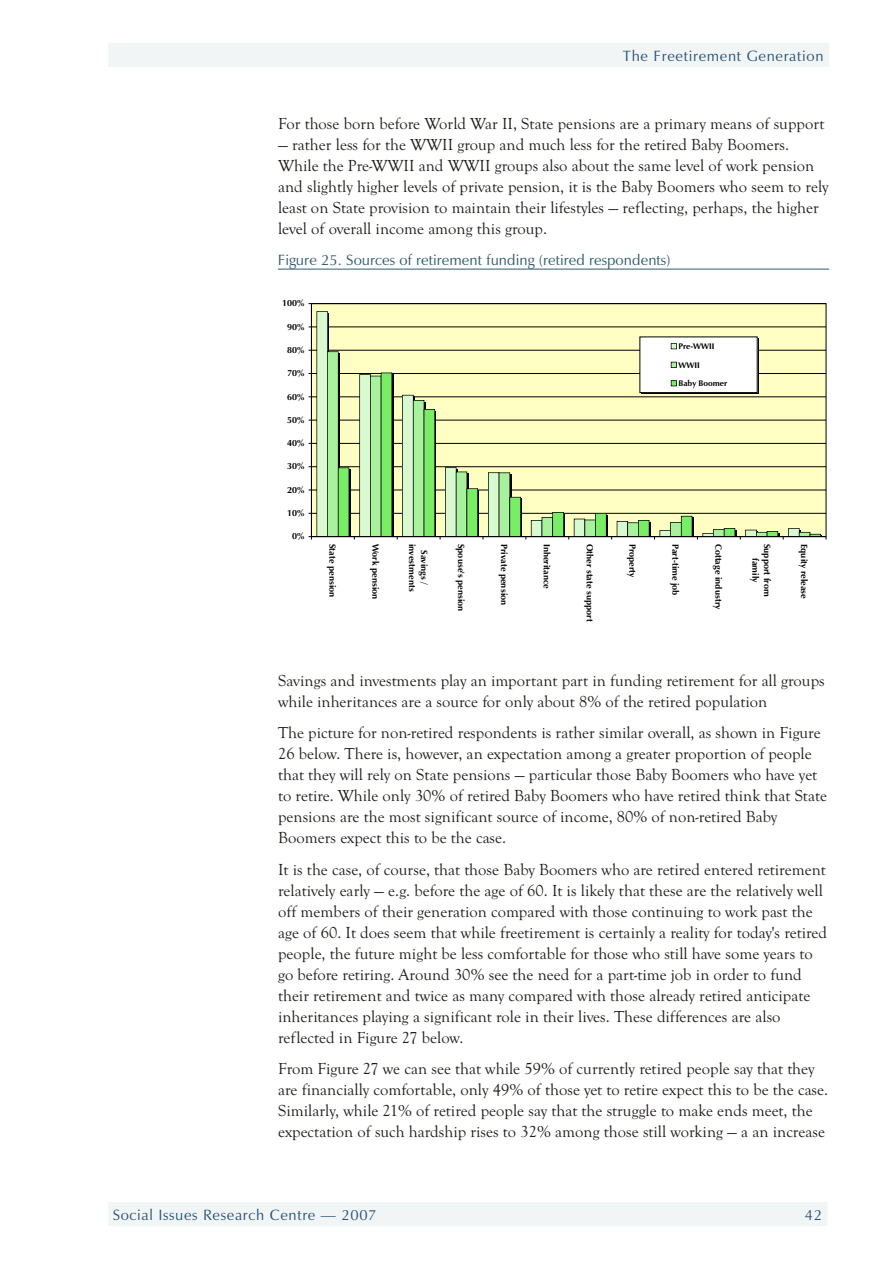
<style>
.page{position:relative;width:894px;height:1263px;background:#fff}
.page>*{position:absolute;margin:0;border:0;box-sizing:border-box;transform-origin:0 0}
.t1{font:16.5px/21px "Goudy Old Style";letter-spacing:.005em;color:#1f1a17}
.t2{font:15px "Zapf Humnst BT";letter-spacing:.04em;color:#265273}
.t3{font:15px "Zapf Humnst BT";color:#30596b}
.t4{font:700 9px/11.9px "Zapf Humnst BT";color:#000;text-align:center}
.t5{font:700 8.25px "Zapf Humnst BT";color:#000}
</style>
<div class="page">
<div style="left:108px;top:43px;width:721px;height:24px;background:#f2f5f5"></div>
<div style="left:108px;top:1202px;width:720px;height:24px;background:#f2f5f5"></div>
<div style="left:311px;top:304px;width:515px;height:233px;background:#ffffc4"></div>
<hr style="left:311px;top:490px;width:515px;height:1px;background:#000">
<hr style="left:311px;top:466px;width:515px;height:1px;background:#000">
<hr style="left:311px;top:443px;width:515px;height:1px;background:#000">
<hr style="left:311px;top:420px;width:515px;height:1px;background:#000">
<hr style="left:311px;top:397px;width:515px;height:1px;background:#000">
<hr style="left:311px;top:373px;width:515px;height:1px;background:#000">
<hr style="left:311px;top:350px;width:515px;height:1px;background:#000">
<hr style="left:311px;top:327px;width:515px;height:1px;background:#000">
<hr style="left:328px;top:313px;width:1px;height:224px;background:#000">
<hr style="left:338px;top:353px;width:2px;height:184px;background:#000">
<hr style="left:424px;top:402px;width:2px;height:135px;background:#000">
<hr style="left:510px;top:474px;width:1px;height:63px;background:#000">
<hr style="left:435px;top:411px;width:1px;height:126px;background:#000">
<hr style="left:478px;top:490px;width:1px;height:47px;background:#000">
<hr style="left:521px;top:499px;width:1px;height:38px;background:#000">
<div style="left:317px;top:312px;width:11px;height:225px;background:#d9fad1"></div>
<hr style="left:327px;top:312px;width:1px;height:225px;background:#000">
<hr style="left:316px;top:312px;width:1px;height:225px;background:#000">
<svg style="left:316px;top:311px;width:12px;height:1px"></svg>
<div style="left:360px;top:375px;width:10px;height:162px;background:#d9fad1"></div>
<hr style="left:359px;top:375px;width:1px;height:162px;background:#000">
<div style="left:403px;top:395px;width:10px;height:142px;background:#d9fad1"></div>
<hr style="left:402px;top:395px;width:1px;height:142px;background:#000">
<div style="left:445px;top:468px;width:11px;height:69px;background:#d9fad1"></div>
<hr style="left:445px;top:468px;width:1px;height:69px;background:#000">
<div style="left:488px;top:473px;width:11px;height:64px;background:#d9fad1"></div>
<hr style="left:488px;top:473px;width:1px;height:64px;background:#000">
<div style="left:328px;top:352px;width:10px;height:185px;background:#a8f29e"></div>
<hr style="left:338px;top:352px;width:1px;height:185px;background:#000">
<div style="left:370px;top:376px;width:11px;height:161px;background:#a8f29e"></div>
<hr style="left:370px;top:376px;width:1px;height:161px;background:#000">
<div style="left:413px;top:400px;width:11px;height:137px;background:#a8f29e"></div>
<hr style="left:424px;top:400px;width:1px;height:137px;background:#000">
<hr style="left:413px;top:400px;width:1px;height:137px;background:#000">
<svg style="left:402px;top:395px;width:23px;height:6px"></svg>
<div style="left:456px;top:472px;width:11px;height:65px;background:#a8f29e"></div>
<hr style="left:467px;top:472px;width:1px;height:65px;background:#000">
<hr style="left:456px;top:472px;width:1px;height:65px;background:#000">
<svg style="left:445px;top:467px;width:23px;height:6px"></svg>
<div style="left:499px;top:473px;width:11px;height:64px;background:#a8f29e"></div>
<hr style="left:509px;top:473px;width:1px;height:64px;background:#000">
<hr style="left:499px;top:473px;width:1px;height:64px;background:#000">
<svg style="left:488px;top:472px;width:23px;height:1px"></svg>
<div style="left:338px;top:468px;width:11px;height:69px;background:#7aed66"></div>
<hr style="left:349px;top:468px;width:1px;height:69px;background:#000">
<hr style="left:338px;top:468px;width:1px;height:69px;background:#000">
<div style="left:381px;top:373px;width:11px;height:164px;background:#7aed66"></div>
<hr style="left:392px;top:373px;width:1px;height:164px;background:#000">
<hr style="left:381px;top:373px;width:1px;height:164px;background:#000">
<svg style="left:359px;top:373px;width:33px;height:4px"></svg>
<div style="left:424px;top:409px;width:11px;height:128px;background:#7aed66"></div>
<hr style="left:434px;top:409px;width:1px;height:128px;background:#000">
<hr style="left:424px;top:409px;width:1px;height:128px;background:#000">
<div style="left:467px;top:489px;width:11px;height:48px;background:#7aed66"></div>
<hr style="left:477px;top:489px;width:1px;height:48px;background:#000">
<hr style="left:467px;top:489px;width:1px;height:48px;background:#000">
<div style="left:510px;top:497px;width:11px;height:40px;background:#7aed66"></div>
<hr style="left:520px;top:497px;width:1px;height:40px;background:#000">
<svg style="left:509px;top:497px;width:12px;height:1px"></svg>
<hr style="left:311px;top:304px;width:1px;height:233px;background:#000">
<svg style="left:309px;top:512px;width:518px;height:28px"></svg>
<hr style="left:757px;top:338px;width:2px;height:56px;background:#000">
<hr style="left:641px;top:393px;width:118px;height:1px;background:#000">
<div style="left:640px;top:337px;width:117px;height:56px;background:#fff"></div>
<div style="left:640px;top:337px;width:117px;height:56px;border:1px solid #000"></div>
<svg style="left:671px;top:343px;width:6px;height:7px"></svg>
<svg style="left:671px;top:362px;width:6px;height:6px"></svg>
<svg style="left:671px;top:380px;width:6px;height:7px"></svg>
<hr style="left:278px;top:269px;width:551px;height:1px;background:#30596b">
<p class="t2" style="left:623px;top:50px;width:202px">The Freetirement Generation</p>
<p class="t1" style="left:278px;top:113px;width:548px">For those born before World War II, State pensions are a primary means of support</p>
<p class="t1" style="left:278px;top:134px;width:552px">— rather less for the WWII group and much less for the retired Baby Boomers.<br>While the Pre-WWII and WWII groups also about the same level of work pension and slightly higher levels of private pension, it is the Baby Boomers who seem to rely least on State provision to maintain their lifestyles — reflecting, perhaps, the higher level of overall income among this group.</p>
<p class="t3" style="left:278px;top:253px;width:394px">Figure 25. Sources of retirement funding (retired respondents)</p>
<p class="t4" style="left:282px;top:298px;width:24px">100%</p>
<p class="t4" style="left:287px;top:321px;width:19px">90%</p>
<p class="t4" style="left:287px;top:345px;width:19px">80%</p>
<p class="t4" style="left:287px;top:368px;width:19px">70%</p>
<p class="t4" style="left:287px;top:391px;width:19px">60%</p>
<p class="t4" style="left:287px;top:415px;width:19px">50%</p>
<p class="t4" style="left:287px;top:438px;width:19px">40%</p>
<p class="t4" style="left:287px;top:461px;width:19px">30%</p>
<p class="t4" style="left:287px;top:484px;width:19px">20%</p>
<p class="t4" style="left:287px;top:508px;width:19px">10%</p>
<p class="t4" style="left:292px;top:531px;width:14px">0%</p>
<p class="t5" style="left:678px;top:343px;width:37px">Pre-WWII</p>
<p class="t5" style="left:678px;top:361px;width:23px">WWII</p>
<p class="t5" style="left:678px;top:380px;width:50px">Baby Boomer</p>
<p class="t4" style="left:338px;top:544px;width:55px;rotate:90deg">State pension</p>
<p class="t4" style="left:381px;top:544px;width:57px;rotate:90deg">Work pension</p>
<p class="t4" style="left:429px;top:544px;width:49px;rotate:90deg">Savings / investments</p>
<p class="t4" style="left:466px;top:544px;width:69px;rotate:90deg">Spouse's pension</p>
<p class="t4" style="left:509px;top:544px;width:63px;rotate:90deg">Private pension</p>
<p class="t4" style="left:552px;top:544px;width:47px;rotate:90deg">Inheritance</p>
<p class="t4" style="left:595px;top:544px;width:80px;rotate:90deg">Other state support</p>
<p class="t4" style="left:638px;top:544px;width:35px;rotate:90deg">Property</p>
<p class="t4" style="left:681px;top:544px;width:53px;rotate:90deg">Part-time job</p>
<p class="t4" style="left:724px;top:544px;width:67px;rotate:90deg">Cottage industry</p>
<p class="t4" style="left:772px;top:544px;width:54px;rotate:90deg">Support from family</p>
<p class="t4" style="left:809px;top:544px;width:57px;rotate:90deg">Equity release</p>
<p class="t1" style="left:278px;top:670px;width:548px">Savings and investments play an important part in funding retirement for all groups while inheritances are a source for only about 8% of the retired population</p>
<p class="t1" style="left:278px;top:722px;width:551px">The picture for non-retired respondents is rather similar overall, as shown in Figure 26 below. There is, however, an expectation among a greater proportion of people that they will rely on State pensions — particular those Baby Boomers who have yet to retire. While only 30% of retired Baby Boomers who have retired think that State pensions are the most significant source of income, 80% of non-retired Baby Boomers expect this to be the case.</p>
<p class="t1" style="left:278px;top:859px;width:551px">It is the case, of course, that those Baby Boomers who are retired entered retirement relatively early — e.g. before the age of 60. It is likely that these are the relatively well off members of their generation compared with those continuing to work past the age of 60. It does seem that while freetirement is certainly a reality for today's retired people, the future might be less comfortable for those who still have some years to go before retiring. Around 30% see the need for a part-time job in order to fund their retirement and twice as many compared with those already retired anticipate inheritances playing a significant role in their lives. These differences are also reflected in Figure 27 below.</p>
<p class="t1" style="left:278px;top:1058px;width:552px">From Figure 27 we can see that while 59% of currently retired people say that they are financially comfortable, only 49% of those yet to retire expect this to be the case.<br>Similarly, while 21% of retired people say that the struggle to make ends meet, the expectation of such hardship rises to 32% among those still working — a an increase</p>
<p class="t2" style="left:113px;top:1208px;width:265px">Social Issues Research Centre — 2007</p>
<p class="t2" style="left:805px;top:1208px;width:19px">42</p>
</div>
